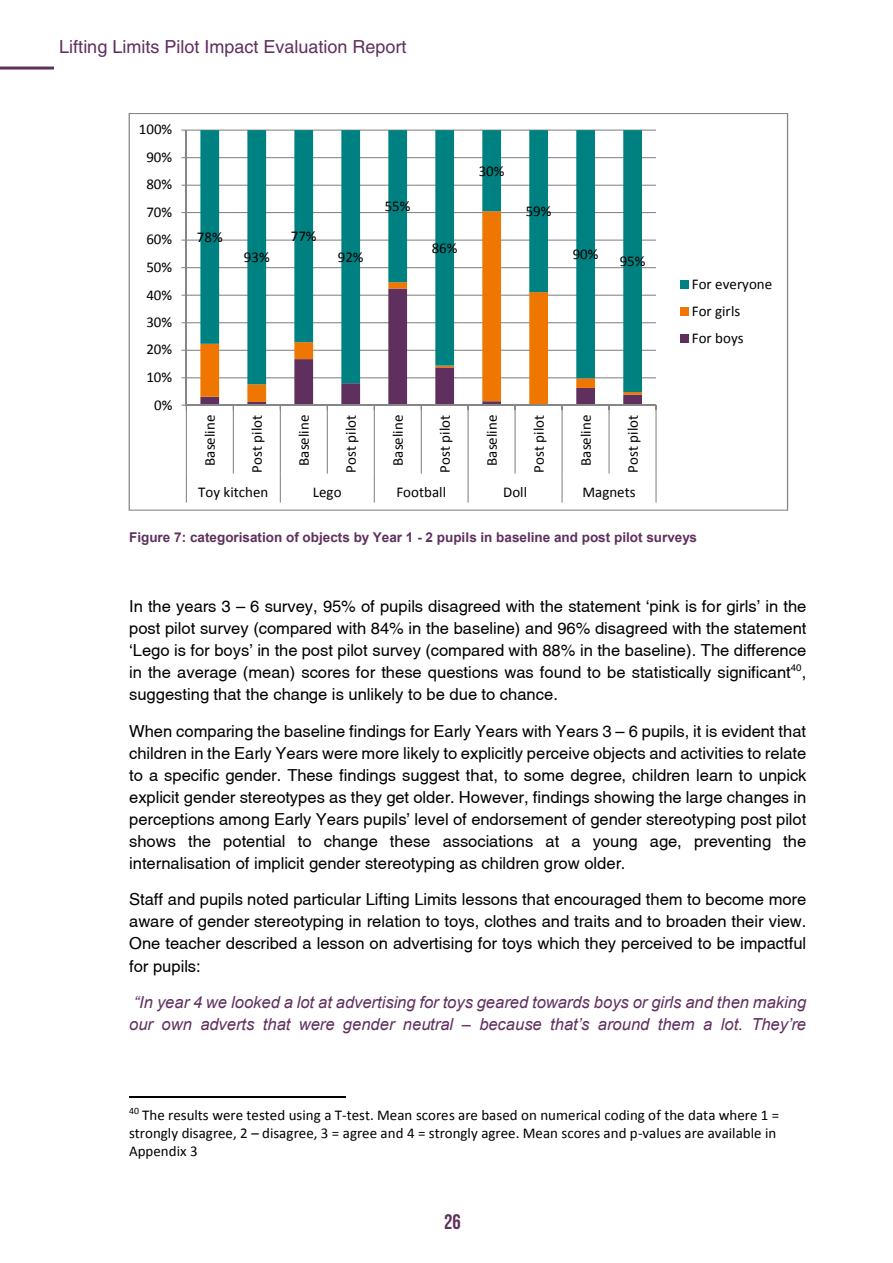
<style>
.page{position:relative;width:893px;height:1263px;background:#fff}
.page>*{position:absolute;margin:0;border:0;box-sizing:border-box;transform-origin:0 0}
.t1{font:21px "Bebas Neue";color:#5f2f5e}
.t2{font:18px "Helvetica";color:#5f2f5e}
.t3{font:16.5px/22px "Helvetica";color:#000;text-align:justify}
.t4{font:16.5px/21.8px "Arial";color:#5f305e}
.t5{font:15px/18.3px "Calibri";color:#000}
.t6{font:13.5px "Arial";color:#5f305e}
</style>
<div class="page">
<hr style="left:129px;top:1097px;width:216px;height:1px;background:#000">
<svg style="left:129px;top:113px;width:659px;height:398px"></svg>
<hr style="left:0;top:67px;width:54px;height:3px;background:#5f2f5e">
<p class="t2" style="left:59px;top:36px;width:349px">Lifting Limits Pilot Impact Evaluation Report</p>
<p class="t5" style="left:139px;top:120px;width:35px">100%</p>
<p class="t5" style="left:146px;top:148px;width:27px">90%</p>
<p class="t5" style="left:146px;top:175px;width:27px">80%</p>
<p class="t5" style="left:146px;top:203px;width:27px">70%</p>
<p class="t5" style="left:146px;top:230px;width:27px">60%</p>
<p class="t5" style="left:146px;top:258px;width:27px">50%</p>
<p class="t5" style="left:146px;top:285px;width:27px">40%</p>
<p class="t5" style="left:146px;top:313px;width:27px">30%</p>
<p class="t5" style="left:146px;top:340px;width:27px">20%</p>
<p class="t5" style="left:146px;top:368px;width:27px">10%</p>
<p class="t5" style="left:154px;top:395px;width:20px">0%</p>
<p class="t5" style="left:197px;top:228px;width:27px">78%</p>
<p class="t5" style="left:244px;top:248px;width:27px">93%</p>
<p class="t5" style="left:291px;top:227px;width:27px">77%</p>
<p class="t5" style="left:338px;top:248px;width:27px">92%</p>
<p class="t5" style="left:385px;top:197px;width:27px">55%</p>
<p class="t5" style="left:432px;top:239px;width:27px">86%</p>
<p class="t5" style="left:479px;top:162px;width:27px">30%</p>
<p class="t5" style="left:526px;top:202px;width:27px">59%</p>
<p class="t5" style="left:573px;top:245px;width:27px">90%</p>
<p class="t5" style="left:620px;top:252px;width:27px">95%</p>
<p class="t5" style="left:201px;top:466px;width:52px;rotate:-90deg">Baseline</p>
<p class="t5" style="left:248px;top:472px;width:59px;rotate:-90deg">Post pilot</p>
<p class="t5" style="left:295px;top:466px;width:52px;rotate:-90deg">Baseline</p>
<p class="t5" style="left:342px;top:472px;width:59px;rotate:-90deg">Post pilot</p>
<p class="t5" style="left:389px;top:466px;width:52px;rotate:-90deg">Baseline</p>
<p class="t5" style="left:436px;top:472px;width:59px;rotate:-90deg">Post pilot</p>
<p class="t5" style="left:483px;top:466px;width:52px;rotate:-90deg">Baseline</p>
<p class="t5" style="left:530px;top:472px;width:59px;rotate:-90deg">Post pilot</p>
<p class="t5" style="left:577px;top:466px;width:52px;rotate:-90deg">Baseline</p>
<p class="t5" style="left:624px;top:472px;width:59px;rotate:-90deg">Post pilot</p>
<p class="t5" style="left:198px;top:483px;width:72px">Toy kitchen</p>
<p class="t5" style="left:313px;top:483px;width:30px">Lego</p>
<p class="t5" style="left:396px;top:483px;width:51px">Football</p>
<p class="t5" style="left:503px;top:483px;width:25px">Doll</p>
<p class="t5" style="left:582px;top:483px;width:55px">Magnets</p>
<p class="t5" style="left:692px;top:270px;width:82px;line-height:27.2px">For everyone<br>For girls<br>For boys</p>
<p class="t6" style="left:129px;top:528px;width:569px">Figure 7: categorisation of objects by Year 1 - 2 pupils in baseline and post pilot surveys</p>
<p class="t3" style="left:129px;top:595px;width:679px">In the years 3 – 6 survey, 95% of pupils disagreed with the statement ‘pink is for girls’ in the post pilot survey (compared with 84% in the baseline) and 96% disagreed with the statement ‘Lego is for boys’ in the post pilot survey (compared with 88% in the baseline). The difference in the average (mean) scores for these questions was found to be statistically significant<sup>40</sup>, suggesting that the change is unlikely to be due to chance.</p>
<p class="t3" style="left:129px;top:720px;width:679px">When comparing the baseline findings for Early Years with Years 3 – 6 pupils, it is evident that children in the Early Years were more likely to explicitly perceive objects and activities to relate to a specific gender. These findings suggest that, to some degree, children learn to unpick explicit gender stereotypes as they get older. However, findings showing the large changes in perceptions among Early Years pupils’ level of endorsement of gender stereotyping post pilot shows the potential to change these associations at a young age, preventing the internalisation of implicit gender stereotyping as children grow older.</p>
<p class="t3" style="left:129px;top:889px;width:679px">Staff and pupils noted particular Lifting Limits lessons that encouraged them to become more aware of gender stereotyping in relation to toys, clothes and traits and to broaden their view.<br>One teacher described a lesson on advertising for toys which they perceived to be impactful for pupils:</p>
<p class="t4" style="left:129px;top:992px;width:679px">“In year 4 we looked a lot at advertising for toys geared towards boys or girls and then making our own adverts that were gender neutral – because that’s around them a lot. They’re</p>
<p class="t5" style="left:129px;top:1105px;width:652px"><sup>40</sup> The results were tested using a T-test. Mean scores are based on numerical coding of the data where 1 = strongly disagree, 2 – disagree, 3 = agree and 4 = strongly agree. Mean scores and p-values are available in<br>Appendix 3</p>
<p class="t1" style="left:444px;top:1211px;width:18px">26</p>
</div>
